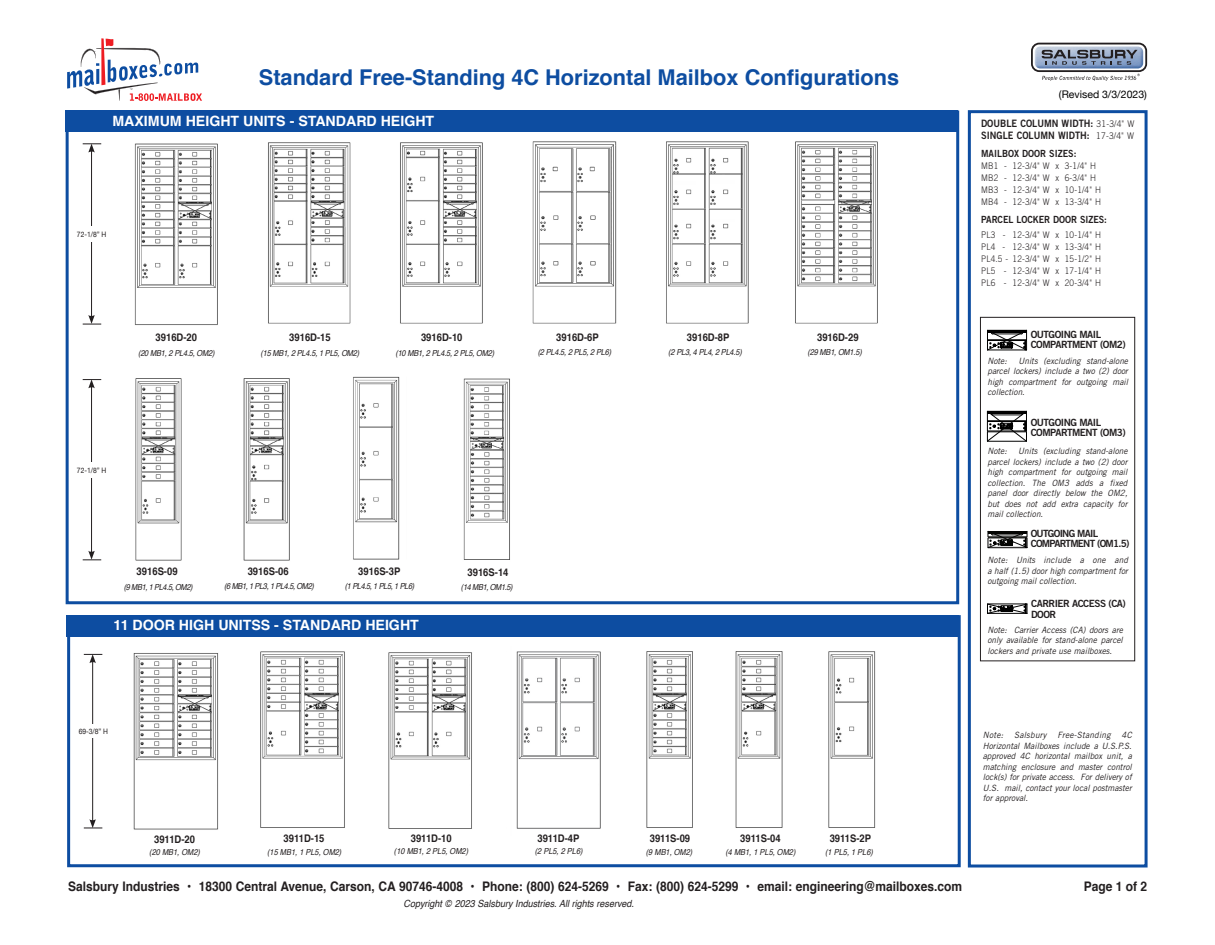
<style>
.page{position:relative;width:1215px;height:945px;background:#fff}
.page>*{position:absolute;margin:0;border:0;box-sizing:border-box;transform-origin:0 0}
.t1{font:700 21.75px "Helvetica";color:#0d4da1}
.t2{font:700 14.1px "Helvetica";color:#fff}
.t3{font:700 13.2px "Helvetica";color:#231f20;scale:.91 1}
.t4{font:700 10.5px "Helvetica";color:#231f20;scale:.9 1}
.t5{font:10.5px "Helvetica Neue";color:#000}
.t6{font:10.2px "Trade Gothic Bold Two";color:#231f20;scale:.91 1}
.t7{font:10.05px/10.5px "Trade Gothic Bold Two";letter-spacing:-.05em;color:#231f20}
.t8{font:10.05px "Trade Gothic Bold Two";letter-spacing:-.075em;color:#231f20}
.t9{font:italic 9.9px "Helvetica";color:#231f20;scale:.91 1}
.t10{font:9.9px "Trade Gothic Bold Two";letter-spacing:-.005em;color:#231f20;scale:.91 1}
.t11{font:300 9.15px "Trade Gothic";letter-spacing:.025em;color:#231f20;scale:.91 1}
.t12{font:italic 8.7px/10.5px "Trade Gothic";color:#231f20;text-align:justify;scale:.95 1}
.t13{font:italic 8.7px "Trade Gothic";letter-spacing:.025em;color:#231f20;scale:.95 1}
.t14{font:italic 8.25px "Helvetica";letter-spacing:-.025em;color:#231f20;scale:.9 1}
.t15{font:italic 8.25px "Helvetica";letter-spacing:-.05em;color:#231f20;scale:.9 1}
.t16{font:italic 8.25px "Helvetica";color:#231f20;scale:.9 1}
.t17{font:7.5px "Helvetica Neue";color:#231f20;scale:.9 1}
.s1{font-family:"Trade Gothic";font-weight:300;font-size:9.15px}
</style>
<div class="page">
<div style="left:67px;top:615px;width:894px;height:252px;border:3px solid #0d4da1"></div>
<div style="left:67px;top:615px;width:892px;height:22px;background:#0d4da1"></div>
<svg style="left:67px;top:38px;width:135px;height:63px"></svg>
<svg style="left:1031px;top:43px;width:116px;height:29px"></svg>
<svg style="left:1033px;top:44px;width:112px;height:26px"></svg>
<img style="left:1035px;top:46px;width:108px;height:23px">
<svg style="left:1042px;top:50px;width:96px;height:15px"></svg>
<svg style="left:1042px;top:74px;width:98px;height:7px"></svg>
<img style="left:134px;top:143px;width:84px;height:182px">
<img style="left:268px;top:142px;width:83px;height:182px">
<img style="left:400px;top:142px;width:83px;height:182px">
<img style="left:135px;top:378px;width:47px;height:183px">
<img style="left:243px;top:378px;width:47px;height:183px">
<img style="left:463px;top:378px;width:47px;height:182px">
<img style="left:795px;top:141px;width:83px;height:183px">
<img style="left:532px;top:141px;width:85px;height:183px">
<img style="left:666px;top:141px;width:83px;height:183px">
<hr style="left:91px;top:150px;width:1px;height:167px;background:#231f20">
<svg style="left:83px;top:315px;width:18px;height:10px"></svg>
<div style="left:81px;top:227px;width:20px;height:15px;background:#fff"></div>
<svg style="left:83px;top:144px;width:18px;height:9px"></svg>
<hr style="left:91px;top:386px;width:1px;height:167px;background:#231f20">
<svg style="left:83px;top:551px;width:18px;height:10px"></svg>
<div style="left:81px;top:463px;width:20px;height:15px;background:#fff"></div>
<svg style="left:83px;top:379px;width:18px;height:9px"></svg>
<img style="left:353px;top:376px;width:47px;height:184px">
<div style="left:66px;top:111px;width:892px;height:21px;background:#0d4da1"></div>
<hr style="left:92px;top:661px;width:1px;height:161px;background:#231f20">
<svg style="left:84px;top:819px;width:18px;height:10px"></svg>
<svg style="left:84px;top:654px;width:18px;height:9px"></svg>
<div style="left:79px;top:724px;width:29px;height:14px;background:#fff"></div>
<img style="left:133px;top:653px;width:86px;height:177px">
<img style="left:260px;top:651px;width:85px;height:177px">
<img style="left:388px;top:652px;width:84px;height:177px">
<img style="left:516px;top:651px;width:84px;height:178px">
<img style="left:646px;top:651px;width:47px;height:177px">
<img style="left:735px;top:651px;width:48px;height:177px">
<img style="left:828px;top:651px;width:48px;height:177px">
<div style="left:968px;top:110px;width:180px;height:758px;border:3px solid #0d4da1"></div>
<div style="left:980px;top:317px;width:155px;height:344px;border:1px solid #231f20"></div>
<svg style="left:987px;top:329px;width:40px;height:22px"></svg>
<svg style="left:987px;top:603px;width:41px;height:11px"></svg>
<svg style="left:987px;top:410px;width:40px;height:32px"></svg>
<svg style="left:987px;top:530px;width:41px;height:18px"></svg>
<p class="t1" style="left:259px;top:60px;width:642px">Standard Free-Standing 4C Horizontal Mailbox Configurations</p>
<p class="t2" style="left:112px;top:110px;width:323px">MAXIMUM HEIGHT UNITS - STANDARD HEIGHT</p>
<p class="t17" style="left:77px;top:229px;width:34px">72-1/8” H</p>
<p class="t4" style="left:156px;top:328px;width:48px">3916D-20</p>
<p class="t14" style="left:138px;top:346px;width:87px">(20 MB1, 2 PL4.5, OM2)</p>
<p class="t14" style="left:261px;top:346px;width:111px">(15 MB1, 2 PL4.5, 1 PL5, OM2)</p>
<p class="t4" style="left:289px;top:329px;width:48px">3916D-15</p>
<p class="t4" style="left:421px;top:329px;width:48px">3916D-10</p>
<p class="t14" style="left:395px;top:346px;width:111px">(10 MB1, 2 PL4.5, 2 PL5, OM2)</p>
<p class="t4" style="left:556px;top:328px;width:49px">3916D-6P</p>
<p class="t14" style="left:538px;top:346px;width:83px">(2 PL4.5, 2 PL5, 2 PL6)</p>
<p class="t17" style="left:77px;top:465px;width:34px">72-1/8” H</p>
<p class="t4" style="left:137px;top:563px;width:47px">3916S-09</p>
<p class="t4" style="left:248px;top:563px;width:47px">3916S-06</p>
<p class="t15" style="left:124px;top:580px;width:78px">(9 MB1, 1 PL4.5, OM2)</p>
<p class="t15" style="left:224px;top:580px;width:101px">(6 MB1, 1 PL3, 1 PL4.5, OM2)</p>
<p class="t4" style="left:358px;top:563px;width:48px">3916S-3P</p>
<p class="t15" style="left:345px;top:580px;width:79px">(1 PL4.5, 1 PL5, 1 PL6)</p>
<p class="t2" style="left:114px;top:614px;width:307px">11 DOOR HIGH UNITSS - STANDARD HEIGHT</p>
<p class="t4" style="left:468px;top:564px;width:47px">3916S-14</p>
<p class="t14" style="left:461px;top:580px;width:59px">(14 MB1, OM1.5)</p>
<p class="t4" style="left:687px;top:328px;width:49px">3916D-8P</p>
<p class="t14" style="left:668px;top:346px;width:83px">(2 PL3, 4 PL4, 2 PL4.5)</p>
<p class="t4" style="left:817px;top:329px;width:48px">3916D-29</p>
<p class="t14" style="left:808px;top:346px;width:62px">(29 MB1, OM1.5)</p>
<p class="t5" style="left:1059px;top:87px;width:89px">(Revised 3/3/2023)</p>
<p class="t6" style="left:981px;top:117px;width:170px">DOUBLE COLUMN WIDTH: <span class="s1">31-3/4" W</span></p>
<p class="t6" style="left:981px;top:129px;width:170px">SINGLE COLUMN WIDTH: <span class="s1">17-3/4" W</span></p>
<p class="t10" style="left:981px;top:147px;width:106px">MAILBOX DOOR SIZES:</p>
<p class="t11" style="left:981px;top:160px;width:128px">MB1 - 12-3/4" W x 3-1/4" H</p>
<p class="t11" style="left:981px;top:172px;width:128px">MB2 - 12-3/4" W x 6-3/4" H</p>
<p class="t11" style="left:981px;top:184px;width:133px">MB3 - 12-3/4" W x 10-1/4" H</p>
<p class="t11" style="left:981px;top:196px;width:133px">MB4 - 12-3/4" W x 13-3/4" H</p>
<p class="t10" style="left:981px;top:213px;width:140px">PARCEL LOCKER DOOR SIZES:</p>
<p class="t11" style="left:981px;top:229px;width:133px">PL3 - 12-3/4" W x 10-1/4" H</p>
<p class="t11" style="left:981px;top:241px;width:133px">PL4 - 12-3/4" W x 13-3/4" H</p>
<p class="t11" style="left:981px;top:253px;width:133px">PL4.5 - 12-3/4" W x 15-1/2" H</p>
<p class="t11" style="left:981px;top:265px;width:133px">PL5 - 12-3/4" W x 17-1/4" H</p>
<p class="t11" style="left:981px;top:277px;width:133px">PL6 - 12-3/4" W x 20-3/4" H</p>
<p class="t7" style="left:1031px;top:329px;width:72px">OUTGOING MAIL</p>
<p class="t7" style="left:1031px;top:339px;width:97px">COMPARTMENT (OM2)</p>
<p class="t12" style="left:987px;top:355px;width:150px;text-indent:31px">Units (excluding stand-alone parcel lockers) include a two (2) door high compartment for outgoing mail collection.</p>
<p class="t12" style="left:987px;top:355px;width:22px">Note:</p>
<p class="t7" style="left:1031px;top:417px;width:72px">OUTGOING MAIL</p>
<p class="t7" style="left:1031px;top:427px;width:97px">COMPARTMENT (OM3)</p>
<p class="t12" style="left:987px;top:446px;width:149px;text-indent:31px">Units (excluding stand-alone parcel lockers) include a two (2) door high compartment for outgoing mail collection. The OM3 adds a fixed panel door directly below the OM2, but does not add extra capacity for mail collection.</p>
<p class="t8" style="left:1031px;top:527px;width:69px">OUTGOING MAIL</p>
<p class="t8" style="left:1031px;top:538px;width:100px">COMPARTMENT (OM1.5)</p>
<p class="t12" style="left:987px;top:555px;width:149px">Note: Units include a one and a half (1.5) door high compartment for outgoing mail collection.</p>
<p class="t12" style="left:987px;top:446px;width:22px">Note:</p>
<p class="t7" style="left:1031px;top:598px;width:96px">CARRIER ACCESS (CA)<br>DOOR</p>
<p class="t12" style="left:987px;top:624px;width:144px">Note: Carrier Access (CA) doors are only available for stand-alone parcel lockers and private use mailboxes.</p>
<p class="t17" style="left:79px;top:726px;width:34px">69-3/8” H</p>
<p class="t4" style="left:154px;top:831px;width:47px">3911D-20</p>
<p class="t4" style="left:411px;top:830px;width:47px">3911D-10</p>
<p class="t4" style="left:284px;top:830px;width:47px">3911D-15</p>
<p class="t14" style="left:149px;top:846px;width:58px">(20 MB1, OM2)</p>
<p class="t16" style="left:267px;top:845px;width:84px">(15 MB1, 1 PL5, OM2)</p>
<p class="t16" style="left:394px;top:845px;width:84px">(10 MB1, 2 PL5, OM2)</p>
<p class="t4" style="left:537px;top:830px;width:48px">3911D-4P</p>
<p class="t14" style="left:535px;top:845px;width:55px">(2 PL5, 2 PL6)</p>
<p class="t4" style="left:650px;top:830px;width:46px">3911S-09</p>
<p class="t14" style="left:646px;top:846px;width:53px">(9 MB1, OM2)</p>
<p class="t4" style="left:740px;top:830px;width:46px">3911S-04</p>
<p class="t16" style="left:725px;top:846px;width:79px">(4 MB1, 1 PL5, OM2)</p>
<p class="t4" style="left:830px;top:830px;width:48px">3911S-2P</p>
<p class="t14" style="left:825px;top:846px;width:55px">(1 PL5, 1 PL6)</p>
<p class="t3" style="left:68px;top:875px;width:984px">Salsbury Industries • 18300 Central Avenue, Carson, CA 90746-4008 • Phone: (800) 624-5269 • Fax: (800) 624-5299 • email: engineering@mailboxes.com</p>
<p class="t9" style="left:404px;top:896px;width:255px">Copyright © 2023 Salsbury Industries. All rights reserved.</p>
<p class="t12" style="left:983px;top:730px;width:158px;text-indent:139px">4C Horizontal Mailboxes include a U.S.P.S. approved 4C horizontal mailbox unit, a matching enclosure and master control lock(s) for private access. For delivery of U.S. mail, contact your local postmaster for approval.</p>
<p class="t12" style="left:983px;top:730px;width:23px">Note:</p>
<p class="t13" style="left:1014px;top:730px;width:35px">Salsbury</p>
<p class="t13" style="left:1057px;top:730px;width:57px">Free-Standing</p>
<p class="t3" style="left:1084px;top:875px;width:71px">Page 1 of 2</p>
</div>
